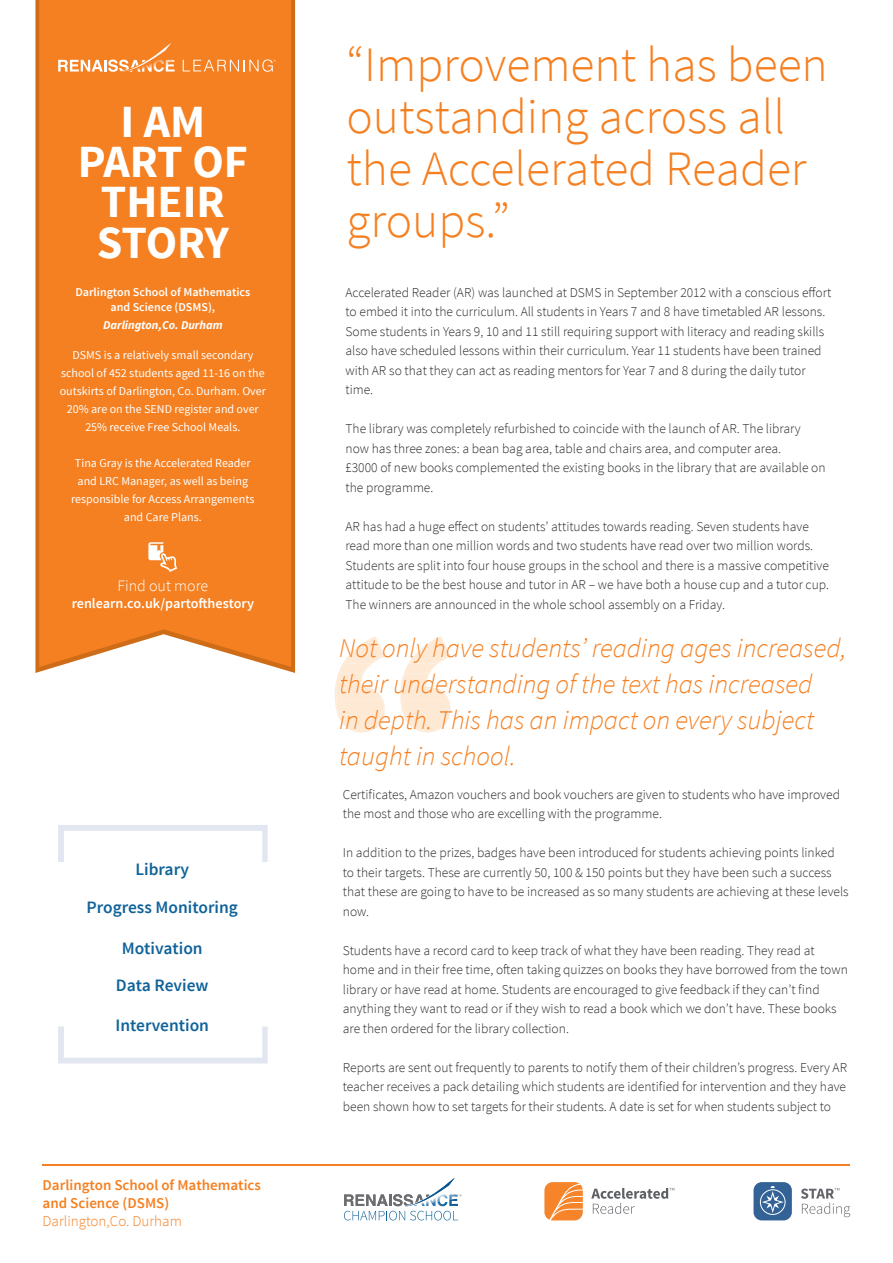
<style>
.page{position:relative;width:893px;height:1263px;background:#fff}
.page>*{position:absolute;margin:0;border:0;box-sizing:border-box;transform-origin:0 0}
.t1{font:300 49.5px/52.2px "Source Sans Pro";color:#f58021}
.t2{font:700 46.05px/40.3px "Source Sans Pro";color:#fff;text-align:center}
.t3{font:italic 300 27px/36px "Source Sans Pro";color:#f58021}
.t4{font:600 17.4px/36.6px "Source Sans Pro";color:#10639a;text-align:center}
.t5{font:300 15.9px "Source Sans Pro";color:#fff}
.t6{font:600 15px/18px "Source Sans Pro";color:#f58021}
.t7{font:300 15px "Source Sans Pro";color:#f58021}
.t8{font:600 14.25px "Source Sans Pro";color:#fff}
.t9{font:300 13.5px/19.5px "Source Sans Pro";color:#282a2b}
.t10{font:12px/18px "Source Sans Pro";color:#fff;text-align:center}
.t11{font:600 12px/14.4px "Source Sans Pro";color:#fff;text-align:center}
.t12{font:italic 700 12px "Source Sans Pro";color:#fff}
</style>
<div class="page">
<svg style="left:35px;top:0;width:260px;height:673px;fill:#ce6c18"></svg>
<div style="left:39px;top:0;width:252px;height:667px;background:#f58021"></div>
<svg style="left:344px;top:1177px;width:117px;height:43px"></svg>
<svg style="left:591px;top:1188px;width:83px;height:26px"></svg>
<div style="left:544px;top:1182px;width:39px;height:38px;background:#f5842a;border-radius:8px"></div>
<svg style="left:549px;top:1184px;width:34px;height:36px"></svg>
<div style="left:753px;top:1182px;width:39px;height:38px;background:#336296;border-radius:8px"></div>
<svg style="left:760px;top:1186px;width:26px;height:29px"></svg>
<svg style="left:801px;top:1188px;width:49px;height:29px"></svg>
<svg style="left:183px;top:59px;width:93px;height:13px"></svg>
<svg style="left:58px;top:43px;width:117px;height:29px;background:#f6994c"></svg>
<hr style="left:43px;top:1164px;width:807px;height:1px;background:#f58021">
<svg style="left:400px;top:636px;width:51px;height:96px"></svg>
<svg style="left:335px;top:636px;width:50px;height:96px"></svg>
<svg style="left:58px;top:1026px;width:210px;height:37px"></svg>
<svg style="left:58px;top:825px;width:210px;height:37px"></svg>
<svg style="left:148px;top:542px;width:29px;height:30px"></svg>
<h2 class="t2" style="left:78px;top:103px;width:172px">I AM<br>PART OF<br>THEIR<br>STORY</h2>
<p class="t11" style="left:75px;top:286px;width:176px">Darlington School of Mathematics and Science (DSMS),</p>
<p class="t12" style="left:103px;top:317px;width:121px">Darlington,Co. Durham</p>
<p class="t10" style="left:60px;top:346px;width:208px">DSMS is a relatively small secondary school of 452 students aged 11-16 on the outskirts of Darlington, Co. Durham. Over 20% are on the SEND register and over 25% receive Free School Meals.</p>
<p class="t10" style="left:71px;top:454px;width:185px">Tina Gray is the Accelerated Reader and LRC Manager, as well as being responsible for Access Arrangements and Care Plans.</p>
<p class="t5" style="left:117px;top:576px;width:92px">Find out more</p>
<p class="t8" style="left:72px;top:595px;width:184px">renlearn.co.uk/partofthestory</p>
<p class="t4" style="left:135px;top:851px;width:55px">Library</p>
<p class="t4" style="left:86px;top:890px;width:153px">Progress Monitoring</p>
<p class="t4" style="left:116px;top:930px;width:94px">Motivation<br>Data Review</p>
<p class="t4" style="left:115px;top:1007px;width:95px">Intervention</p>
<p class="t6" style="left:43px;top:1176px;width:220px">Darlington School of Mathematics and Science (DSMS)</p>
<p class="t7" style="left:43px;top:1212px;width:141px">Darlington,Co. Durham</p>
<h1 class="t1" style="left:346px;top:38px;width:483px">“Improvement has been outstanding across all the Accelerated Reader groups.”</h1>
<p class="t9" style="left:345px;top:283px;width:487px">Accelerated Reader (AR) was launched at DSMS in September 2012 with a conscious effort to embed it into the curriculum. All students in Years 7 and 8 have timetabled AR lessons.<br>Some students in Years 9, 10 and 11 still requiring support with literacy and reading skills also have scheduled lessons within their curriculum. Year 11 students have been trained with AR so that they can act as reading mentors for Year 7 and 8 during the daily tutor time.</p>
<p class="t9" style="left:345px;top:419px;width:482px">The library was completely refurbished to coincide with the launch of AR. The library now has three zones: a bean bag area, table and chairs area, and computer area.<br>£3000 of new books complemented the existing books in the library that are available on the programme.</p>
<p class="t9" style="left:345px;top:516px;width:485px">AR has had a huge effect on students’ attitudes towards reading. Seven students have read more than one million words and two students have read over two million words.<br>Students are split into four house groups in the school and there is a massive competitive attitude to be the best house and tutor in AR – we have both a house cup and a tutor cup.<br>The winners are announced in the whole school assembly on a Friday.</p>
<h3 class="t3" style="left:339px;top:630px;width:509px">Not only have students’ reading ages increased, their understanding of the text has increased<br>in depth. This has an impact on every subject taught in school.</h3>
<p class="t9" style="left:343px;top:785px;width:499px">Certificates, Amazon vouchers and book vouchers are given to students who have improved the most and those who are excelling with the programme.</p>
<p class="t9" style="left:343px;top:843px;width:507px">In addition to the prizes, badges have been introduced for students achieving points linked to their targets. These are currently 50, 100 &amp; 150 points but they have been such a success that these are going to have to be increased as so many students are achieving at these levels now.</p>
<p class="t9" style="left:343px;top:941px;width:507px">Students have a record card to keep track of what they have been reading. They read at home and in their free time, often taking quizzes on books they have borrowed from the town library or have read at home. Students are encouraged to give feedback if they can’t find anything they want to read or if they wish to read a book which we don’t have. These books are then ordered for the library collection.</p>
<p class="t9" style="left:343px;top:1058px;width:506px;text-align:justify">Reports are sent out frequently to parents to notify them of their children’s progress. Every AR teacher receives a pack detailing which students are identified for intervention and they have been shown how to set targets for their students. A date is set for when students subject to</p>
</div>
